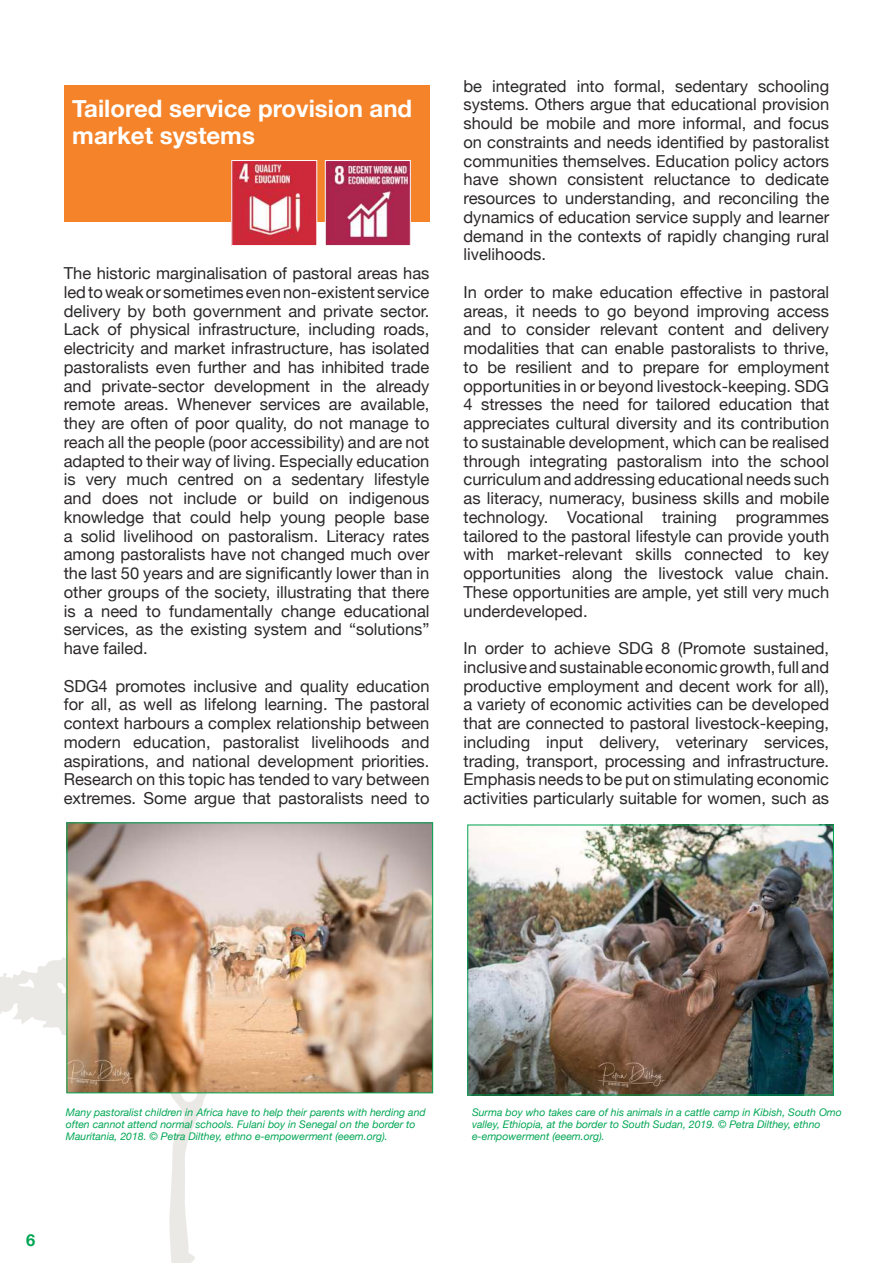
<style>
.page{position:relative;width:893px;height:1263px;background:#fff}
.page>*{position:absolute;margin:0;border:0;box-sizing:border-box;transform-origin:0 0}
.t1{font:700 24px/27px "Helvetica Neue";color:#fff}
.t2{font:16.5px/18.8px "Helvetica Neue";color:#2b2829;text-align:justify}
.t3{font:700 16.5px "Helvetica Neue";color:#00a654}
.t4{font:italic 10.5px/12px "Helvetica Neue";color:#00a654}
</style>
<div class="page">
<svg style="left:0;top:935px;width:361px;height:328px"></svg>
<div style="left:64px;top:85px;width:365px;height:136px;background:#f58329"></div>
<img style="left:233px;top:162px;width:82px;height:82px">
<div style="left:231px;top:160px;width:86px;height:86px;border:1px solid #fff"></div>
<img style="left:327px;top:162px;width:82px;height:82px">
<div style="left:325px;top:160px;width:86px;height:86px;border:1px solid #fff"></div>
<img style="left:69px;top:824px;width:362px;height:267px">
<div style="left:67px;top:822px;width:366px;height:271px;border:1px solid #00a654"></div>
<img style="left:469px;top:827px;width:363px;height:266px">
<div style="left:467px;top:825px;width:367px;height:270px;border:1px solid #00a654"></div>
<h1 class="t1" style="left:72px;top:97px;width:341px">Tailored service provision and market systems</h1>
<p class="t2" style="left:64px;top:265px;width:367px">The historic marginalisation of pastoral areas has led to weak or sometimes even non-existent service delivery by both government and private sector.<br>Lack of physical infrastructure, including roads, electricity and market infrastructure, has isolated pastoralists even further and has inhibited trade and private-sector development in the already remote areas. Whenever services are available, they are often of poor quality, do not manage to reach all the people (poor accessibility) and are not adapted to their way of living. Especially education is very much centred on a sedentary lifestyle and does not include or build on indigenous knowledge that could help young people base a solid livelihood on pastoralism. Literacy rates among pastoralists have not changed much over the last 50 years and are significantly lower than in other groups of the society, illustrating that there is a need to fundamentally change educational services, as the existing system and “solutions” have failed.</p>
<p class="t2" style="left:64px;top:677px;width:367px">SDG4 promotes inclusive and quality education for all, as well as lifelong learning. The pastoral context harbours a complex relationship between modern education, pastoralist livelihoods and aspirations, and national development priorities.<br>Research on this topic has tended to vary between extremes. Some argue that pastoralists need to</p>
<p class="t2" style="left:463px;top:77px;width:367px">be integrated into formal, sedentary schooling systems. Others argue that educational provision should be mobile and more informal, and focus on constraints and needs identified by pastoralist communities themselves. Education policy actors have shown consistent reluctance to dedicate resources to understanding, and reconciling the dynamics of education service supply and learner demand in the contexts of rapidly changing rural livelihoods.</p>
<p class="t2" style="left:463px;top:283px;width:367px">In order to make education effective in pastoral areas, it needs to go beyond improving access and to consider relevant content and delivery modalities that can enable pastoralists to thrive, to be resilient and to prepare for employment opportunities in or beyond livestock-keeping. SDG 4 stresses the need for tailored education that appreciates cultural diversity and its contribution to sustainable development, which can be realised through integrating pastoralism into the school curriculum and addressing educational needs such as literacy, numeracy, business skills and mobile technology. Vocational training programmes tailored to the pastoral lifestyle can provide youth with market-relevant skills connected to key opportunities along the livestock value chain.<br>These opportunities are ample, yet still very much underdeveloped.</p>
<p class="t2" style="left:463px;top:640px;width:367px">In order to achieve SDG 8 (Promote sustained, inclusive and sustainable economic growth, full and productive employment and decent work for all), a variety of economic activities can be developed that are connected to pastoral livestock-keeping, including input delivery, veterinary services, trading, transport, processing and infrastructure.<br>Emphasis needs to be put on stimulating economic activities particularly suitable for women, such as</p>
<p class="t4" style="left:66px;top:1107px;width:361px">Many pastoralist children in Africa have to help their parents with herding and often cannot attend normal schools. Fulani boy in Senegal on the border to<br>Mauritania, 2018. © Petra Dilthey, ethno e-empowerment (eeem.org).</p>
<p class="t4" style="left:472px;top:1107px;width:371px">Surma boy who takes care of his animals in a cattle camp in Kibish, South Omo valley, Ethiopia, at the border to South Sudan, 2019. © Petra Dilthey, ethno e-empowerment (eeem.org).</p>
<p class="t3" style="left:26px;top:1233px;width:11px">6</p>
</div>
